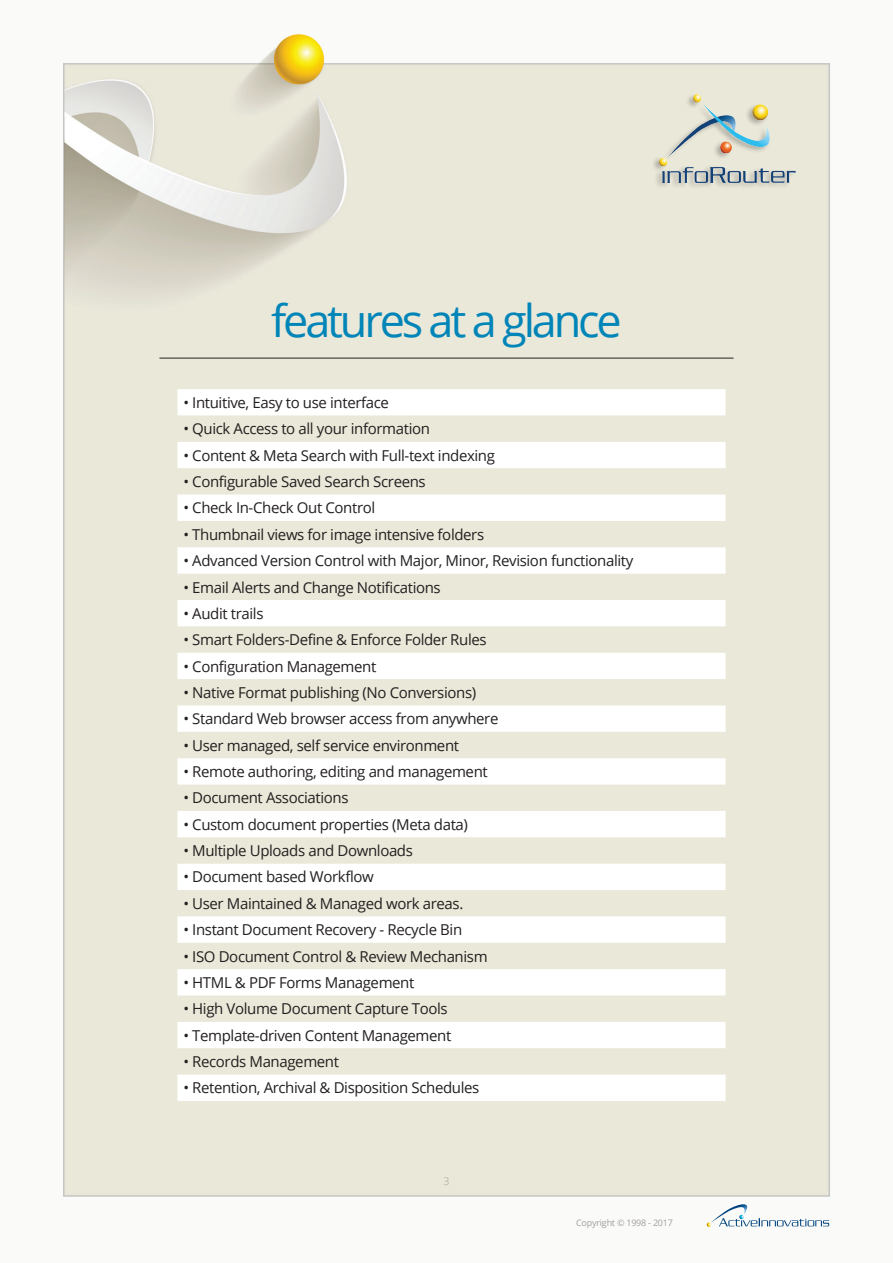
<style>
.page{position:relative;width:893px;height:1263px;background:#fff}
.page>*{position:absolute;margin:0;border:0;box-sizing:border-box;transform-origin:0 0}
.t1{font:45px "Open Sans";letter-spacing:-.07em;color:#0085b8}
.t2{font:15px "Open Sans";letter-spacing:-.025em;color:#231f20}
.t3{font:300 10.5px "Open Sans";color:#a39e9a}
.t4{font:9px "Open Sans";letter-spacing:-.025em;color:#a39e9a}
</style>
<div class="page">
<img style="left:63px;top:34px;width:768px;height:1192px">
<div style="left:652px;top:93px;width:144px;height:96px;background:#231f20;opacity:.3"></div>
<img style="left:659px;top:95px;width:136px;height:87px">
<svg style="left:707px;top:1203px;width:122px;height:24px"></svg>
<svg style="left:177px;top:389px;width:549px;height:712px"></svg>
<hr style="left:159px;top:358px;width:574px;height:1px;background:#231f20">
<h1 class="t1" style="left:271px;top:290px;width:352px">features at a glance</h1>
<p class="t2" style="left:183px;top:392px;width:207px">• Intuitive, Easy to use interface</p>
<p class="t2" style="left:183px;top:419px;width:248px">• Quick Access to all your information</p>
<p class="t2" style="left:183px;top:445px;width:313px">• Content &amp; Meta Search with Full-text indexing</p>
<p class="t2" style="left:183px;top:471px;width:244px">• Configurable Saved Search Screens</p>
<p class="t2" style="left:183px;top:498px;width:193px">• Check In-Check Out Control</p>
<p class="t2" style="left:183px;top:524px;width:302px">• Thumbnail views for image intensive folders</p>
<p class="t2" style="left:183px;top:550px;width:451px">• Advanced Version Control with Major, Minor, Revision functionality</p>
<p class="t2" style="left:183px;top:577px;width:259px">• Email Alerts and Change Notifications</p>
<p class="t2" style="left:183px;top:603px;width:82px">• Audit trails</p>
<p class="t2" style="left:183px;top:629px;width:305px">• Smart Folders-Define &amp; Enforce Folder Rules</p>
<p class="t2" style="left:183px;top:656px;width:194px">• Configuration Management</p>
<p class="t2" style="left:183px;top:682px;width:294px">• Native Format publishing (No Conversions)</p>
<p class="t2" style="left:183px;top:709px;width:316px">• Standard Web browser access from anywhere</p>
<p class="t2" style="left:183px;top:735px;width:277px">• User managed, self service environment</p>
<p class="t2" style="left:183px;top:761px;width:306px">• Remote authoring, editing and management</p>
<p class="t2" style="left:183px;top:788px;width:167px">• Document Associations</p>
<p class="t2" style="left:183px;top:814px;width:286px">• Custom document properties (Meta data)</p>
<p class="t2" style="left:183px;top:840px;width:231px">• Multiple Uploads and Downloads</p>
<p class="t2" style="left:183px;top:867px;width:192px">• Document based Workflow</p>
<p class="t2" style="left:183px;top:893px;width:281px">• User Maintained &amp; Managed work areas.</p>
<p class="t2" style="left:183px;top:919px;width:280px">• Instant Document Recovery - Recycle Bin</p>
<p class="t2" style="left:183px;top:946px;width:306px">• ISO Document Control &amp; Review Mechanism</p>
<p class="t2" style="left:183px;top:972px;width:232px">• HTML &amp; PDF Forms Management</p>
<p class="t2" style="left:183px;top:998px;width:266px">• High Volume Document Capture Tools</p>
<p class="t2" style="left:183px;top:1025px;width:269px">• Template-driven Content Management</p>
<p class="t2" style="left:183px;top:1051px;width:157px">• Records Management</p>
<p class="t2" style="left:183px;top:1077px;width:297px">• Retention, Archival &amp; Disposition Schedules</p>
<p class="t3" style="left:443px;top:1174px;width:7px">3</p>
<p class="t4" style="left:576px;top:1216px;width:98px">Copyright © 1998 - 2017</p>
</div>
